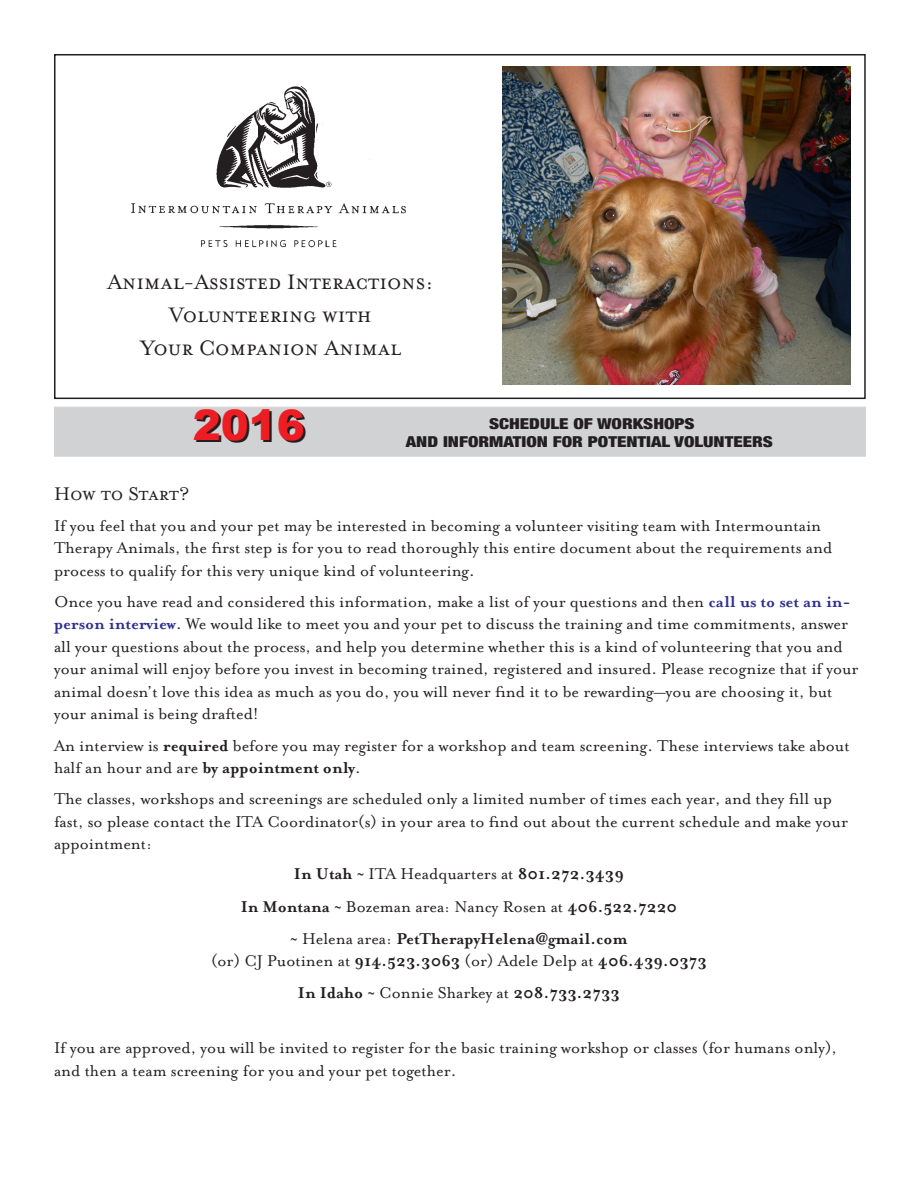
<style>
.page{position:relative;width:918px;height:1188px;background:#fff}
.page>*{position:absolute;margin:0;border:0;box-sizing:border-box;transform-origin:0 0}
.t1{font:900 42px "Arial";color:#ee1d23}
.t2{font:24px/33px "Mrs Eaves Small Caps";color:#231f20;text-align:center}
.t3{font:21px "Mrs Eaves Small Caps";color:#231f20}
.t4{font:18px/22.5px "Mrs Eaves Roman";color:#231f20}
.t5{font:700 18px/21.6px "Mrs Eaves";color:#231f20;text-align:center}
.t6{font:900 condensed 15px/18px "Helvetica Neue";color:#231f20;text-align:center;scale:1.25 1}
.s1{font-family:"Mrs Eaves";font-weight:700;color:#2e3092}
.s2{font-family:"Mrs Eaves";font-weight:700}
.s3{font-family:"Mrs Eaves Roman";font-weight:400}
</style>
<div class="page">
<div style="left:54px;top:54px;width:812px;height:345px;border:2px solid #231f20"></div>
<img style="left:503px;top:66px;width:347px;height:319px">
<div style="left:54px;top:407px;width:812px;height:50px;background:#d1d2d4;border:1px solid #d1d2d4"></div>
<img style="left:131px;top:86px;width:275px;height:161px">
<p class="t2" style="left:107px;top:266px;width:328px">Animal-Assisted Interactions:<br>Volunteering with<br>Your Companion Animal</p>
<p class="t1" style="left:193px;top:394px;width:114px">2016</p>
<p class="t6" style="left:406px;top:414px;width:295px">SCHEDULE OF WORKSHOPS<br>AND INFORMATION FOR POTENTIAL VOLUNTEERS</p>
<p class="t3" style="left:54px;top:483px;width:137px">How to Start?</p>
<p class="t4" style="left:54px;top:514px;width:780px">If you feel that you and your pet may be interested in becoming a volunteer visiting team with Intermountain<br>Therapy Animals, the first step is for you to read thoroughly this entire document about the requirements and process to qualify for this very unique kind of volunteering.</p>
<p class="t4" style="left:54px;top:591px;width:806px">Once you have read and considered this information, make a list of your questions and then <span class="s1">call us to set an in&shy;person interview</span>. We would like to meet you and your pet to discuss the training and time commitments, answer all your questions about the process, and help you determine whether this is a kind of volunteering that you and your animal will enjoy before you invest in becoming trained, registered and insured. Please recognize that if your animal doesn’t love this idea as much as you do, you will never find it to be rewarding—you are choosing it, but your animal is being drafted!</p>
<p class="t4" style="left:54px;top:734px;width:797px">An interview is <span class="s2">required</span> before you may register for a workshop and team screening. These interviews take about half an hour and are <span class="s2">by appointment only</span>.</p>
<p class="t4" style="left:54px;top:788px;width:796px">The classes, workshops and screenings are scheduled only a limited number of times each year, and they fill up fast, so please contact the ITA Coordinator(s) in your area to find out about the current schedule and make your appointment:</p>
<p class="t5" style="left:294px;top:864px;width:332px">In Utah <span class="s3">~ ITA Headquarters at</span> 801.272.3439</p>
<p class="t4" style="left:241px;top:895px;width:438px"><span class="s2">In Montana</span> ~ Bozeman area: Nancy Rosen at <span class="s2">406.522.7220</span></p>
<p class="t5" style="left:211px;top:928px;width:497px"><span class="s3">~ Helena area:</span> PetTherapyHelena@gmail.com<br><span class="s3">(or) CJ Puotinen at</span> 914.523.3063 <span class="s3">(or) Adele Delp at</span> 406.439.0373</p>
<p class="t5" style="left:298px;top:982px;width:324px">In Idaho <span class="s3">~ Connie Sharkey at</span> 208.733.2733</p>
<p class="t4" style="left:54px;top:1037px;width:785px">If you are approved, you will be invited to register for the basic training workshop or classes (for humans only), and then a team screening for you and your pet together.</p>
</div>
